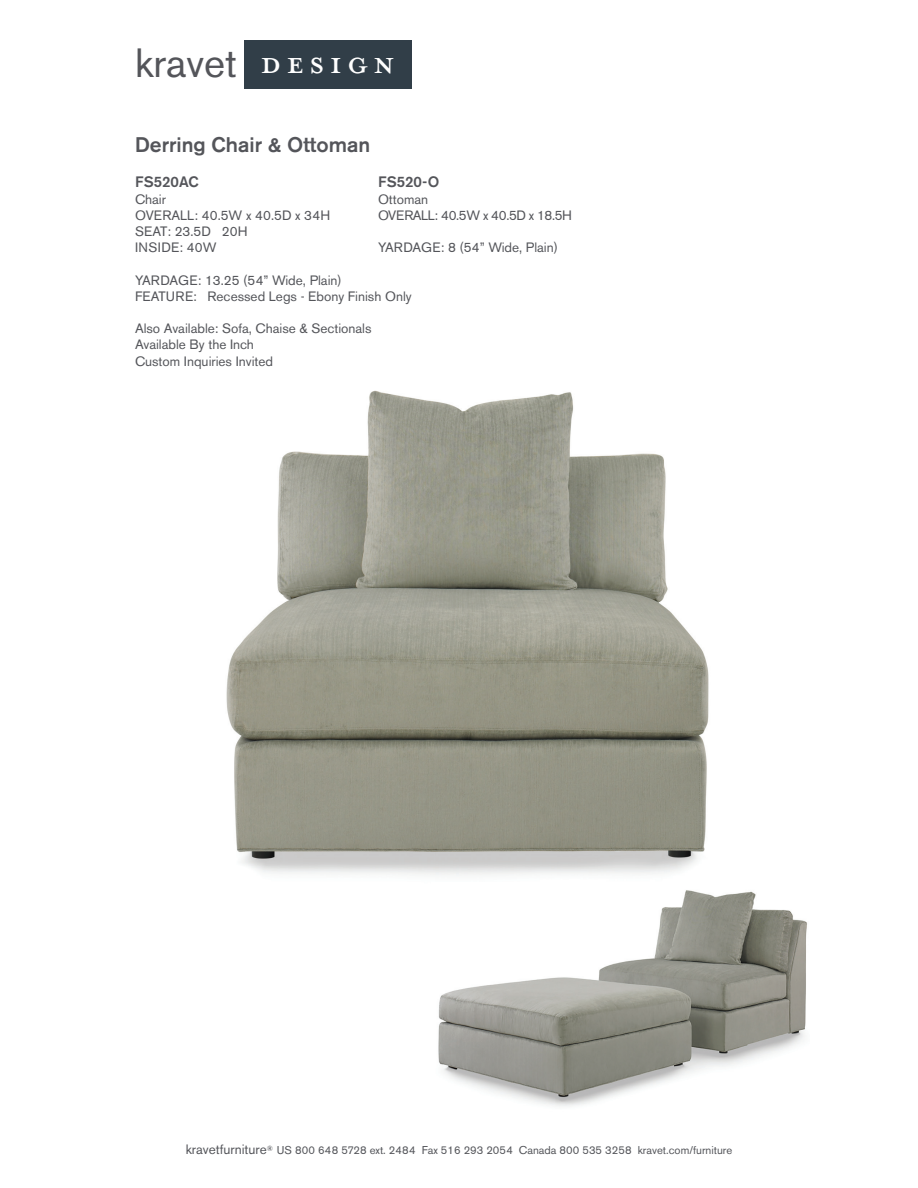
<style>
.page{position:relative;width:918px;height:1188px;background:#fff}
.page>*{position:absolute;margin:0;border:0;box-sizing:border-box;transform-origin:0 0}
.t1{font:45px "Mrs Eaves All Petite Caps OT";letter-spacing:.1em;color:#fff}
.t2{font:40.5px "Akzidenz Grotesk BE";color:#54555a}
.t3{font:500 21px "Akzidenz Grotesk BE";color:#54555a}
.t4{font:500 15px "Akzidenz Grotesk BE";color:#54555a}
.t5{font:13.5px "Akzidenz Grotesk BE";color:#54555a}
.t6{font:13.5px "Akzidenz Grotesk BE";letter-spacing:-.03em;color:#54555a}
.t7{font:13.5px "Akzidenz Grotesk BE";letter-spacing:.02em;color:#54555a}
.t8{font:11.25px "Akzidenz Grotesk BE";color:#54555a}
.s1{font-family:"Mrs Eaves All Petite Caps OT";font-size:60px;color:#313e48}
.s2{font-size:13.5px}
</style>
<div class="page">
<div style="left:244px;top:41px;width:167px;height:48px;background:#313e48"></div>
<img style="left:226px;top:390px;width:483px;height:486px">
<img style="left:438px;top:890px;width:369px;height:216px">
<h2 class="t2" style="left:135px;top:38px;width:277px">kravet <span class="s1">design</span></h2>
<h1 class="t1" style="left:260px;top:35px;width:137px">design</h1>
<p class="t3" style="left:135px;top:131px;width:237px">Derring Chair &amp; Ottoman</p>
<p class="t4" style="left:135px;top:173px;width:65px">FS520AC</p>
<p class="t5" style="left:135px;top:191px;width:32px">Chair</p>
<p class="t5" style="left:135px;top:207px;width:197px">OVERALL: 40.5W x 40.5D x 34H</p>
<p class="t5" style="left:135px;top:223px;width:114px">SEAT: 23.5D 20H</p>
<p class="t7" style="left:135px;top:239px;width:83px">INSIDE: 40W</p>
<p class="t5" style="left:135px;top:272px;width:208px">YARDAGE: 13.25 (54” Wide, Plain)</p>
<p class="t5" style="left:135px;top:288px;width:278px">FEATURE: Recessed Legs - Ebony Finish Only</p>
<p class="t5" style="left:135px;top:320px;width:238px">Also Available: Sofa, Chaise &amp; Sectionals</p>
<p class="t5" style="left:135px;top:337px;width:120px">Available By the Inch</p>
<p class="t5" style="left:135px;top:353px;width:140px">Custom Inquiries Invited</p>
<p class="t4" style="left:378px;top:173px;width:63px">FS520-O</p>
<p class="t5" style="left:378px;top:191px;width:52px">Ottoman</p>
<p class="t6" style="left:378px;top:207px;width:196px">OVERALL: 40.5W x 40.5D x 18.5H</p>
<p class="t5" style="left:378px;top:239px;width:182px">YARDAGE: 8 (54” Wide, Plain)</p>
<p class="t8" style="left:186px;top:1143px;width:548px"><span class="s2">kravetfurniture</span><sup>®</sup> US 800 648 5728 ext. 2484 Fax 516 293 2054 Canada 800 535 3258 kravet.com/furniture</p>
</div>
